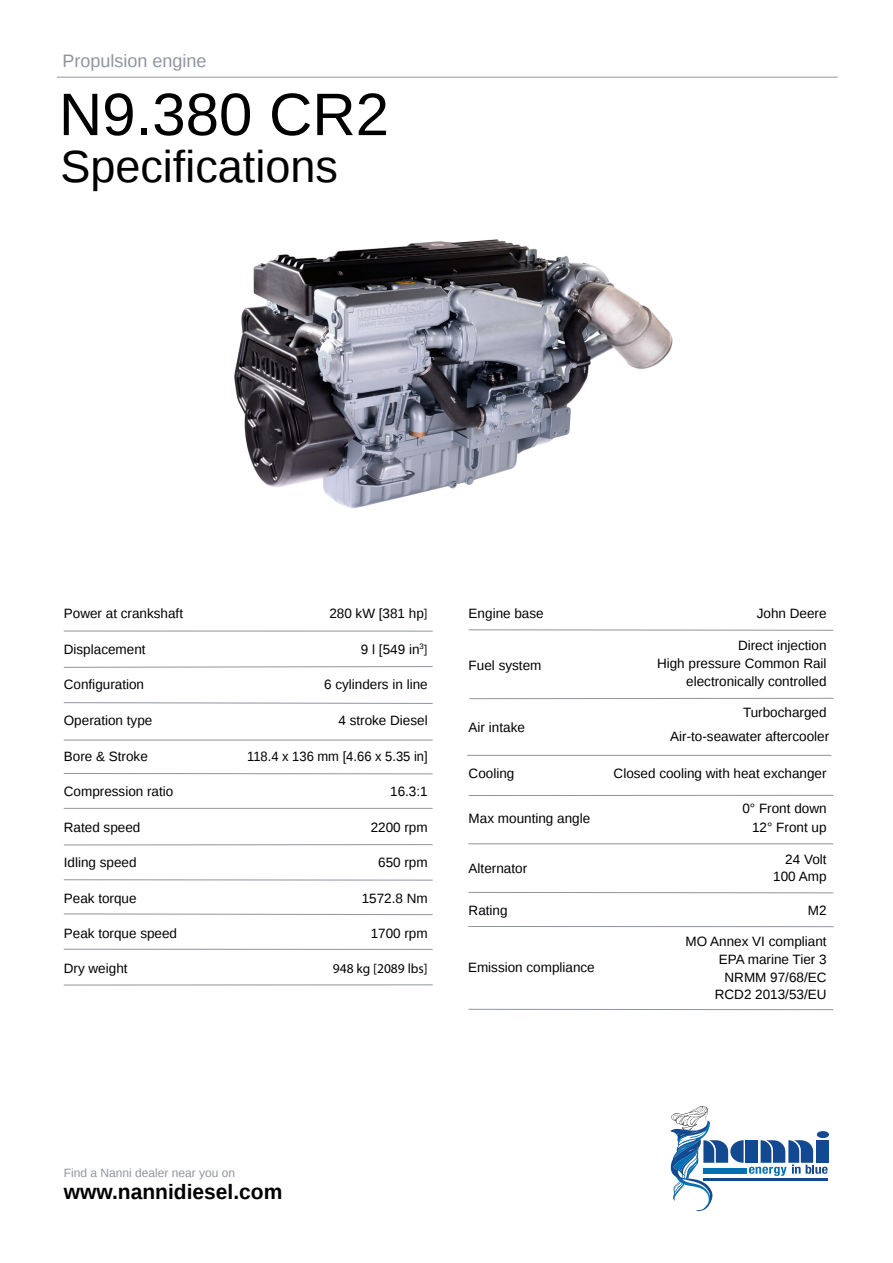
<style>
.page{position:relative;width:893px;height:1263px;background:#fff}
.page>*{position:absolute;margin:0;border:0;box-sizing:border-box;transform-origin:0 0}
.t1{font:60px "Liberation Sans";color:#000}
.t2{font:45px "Liberation Sans";color:#000}
.t3{font:700 21px "Liberation Sans";color:#000}
.t4{font:18px "Liberation Sans";color:#90949f}
.t5{font:13.5px/17.7px "Liberation Sans";color:#000;text-align:right}
.t6{font:13.5px "Liberation Sans";color:#000;scale:.96 1}
.t7{font:13.5px "Myriad Pro";color:#000}
.t8{font:12px "Liberation Sans";color:#90949f}
.s1{font-family:"Myriad Pro"}
</style>
<div class="page">
<hr style="left:57px;top:77px;width:781px;height:1px;background:#90949f">
<div style="left:817px;top:1140px;width:12px;height:23px;background:#124990"></div>
<svg style="left:670px;top:1106px;width:158px;height:105px"></svg>
<svg style="left:63px;top:666px;width:370px;height:2px"></svg>
<svg style="left:63px;top:702px;width:370px;height:2px"></svg>
<hr style="left:64px;top:740px;width:369px;height:1px;background:#90949f">
<hr style="left:64px;top:773px;width:369px;height:1px;background:#90949f">
<hr style="left:64px;top:844px;width:369px;height:1px;background:#90949f">
<hr style="left:64px;top:879px;width:369px;height:1px;background:#90949f">
<svg style="left:63px;top:913px;width:370px;height:2px"></svg>
<hr style="left:64px;top:949px;width:369px;height:1px;background:#90949f">
<hr style="left:64px;top:984px;width:369px;height:1px;background:#90949f">
<svg style="left:468px;top:629px;width:366px;height:2px"></svg>
<hr style="left:468px;top:1009px;width:365px;height:1px;background:#90949f">
<hr style="left:467px;top:755px;width:364px;height:1px;background:#90949f">
<hr style="left:468px;top:843px;width:365px;height:1px;background:#90949f">
<svg style="left:468px;top:892px;width:366px;height:1px"></svg>
<hr style="left:64px;top:808px;width:369px;height:1px;background:#90949f">
<hr style="left:64px;top:631px;width:369px;height:1px;background:#90949f">
<hr style="left:469px;top:795px;width:364px;height:1px;background:#90949f">
<hr style="left:469px;top:698px;width:364px;height:1px;background:#90949f">
<hr style="left:468px;top:926px;width:366px;height:1px;background:#90949f">
<img style="left:234px;top:239px;width:439px;height:270px">
<h3 class="t4" style="left:62px;top:51px;width:146px">Propulsion engine</h3>
<h1 class="t1" style="left:59px;top:80px;width:332px">N9.380 CR2</h1>
<h2 class="t2" style="left:60px;top:141px;width:279px">Specifications</h2>
<p class="t5" style="left:64px;top:605px;width:121px">Power at crankshaft</p>
<p class="t5" style="left:329px;top:605px;width:100px">280 kW [381 hp<span class="s1">]</span></p>
<p class="t5" style="left:64px;top:641px;width:83px">Displacement</p>
<p class="t5" style="left:361px;top:641px;width:68px">9 l [549 in<sup>3</sup><span class="s1">]</span></p>
<p class="t5" style="left:64px;top:676px;width:82px">Configuration</p>
<p class="t5" style="left:324px;top:676px;width:105px">6 cylinders in line</p>
<p class="t5" style="left:64px;top:712px;width:90px">Operation type</p>
<p class="t5" style="left:338px;top:712px;width:91px">4 stroke Diesel</p>
<p class="t5" style="left:64px;top:748px;width:86px">Bore &amp; Stroke</p>
<p class="t6" style="left:247px;top:748px;width:190px">118.4 x 136 mm [4.66 x 5.35 in]</p>
<p class="t5" style="left:64px;top:783px;width:111px">Compression ratio</p>
<p class="t5" style="left:390px;top:783px;width:39px">16.3:1</p>
<p class="t5" style="left:64px;top:818px;width:78px">Rated speed</p>
<p class="t5" style="left:371px;top:818px;width:59px">2200 rpm</p>
<p class="t5" style="left:64px;top:854px;width:74px">Idling speed</p>
<p class="t5" style="left:378px;top:854px;width:51px">650 rpm</p>
<p class="t5" style="left:64px;top:890px;width:74px">Peak torque</p>
<p class="t5" style="left:362px;top:890px;width:68px">1572.8 Nm</p>
<p class="t5" style="left:64px;top:925px;width:115px">Peak torque speed</p>
<p class="t5" style="left:371px;top:925px;width:59px">1700 rpm</p>
<p class="t5" style="left:64px;top:960px;width:65px">Dry weight</p>
<p class="t7" style="left:333px;top:960px;width:96px">948 kg [2089 lbs]</p>
<p class="t5" style="left:469px;top:605px;width:77px">Engine base</p>
<p class="t5" style="left:757px;top:605px;width:71px">John Deere</p>
<p class="t5" style="left:469px;top:657px;width:74px">Fuel system</p>
<p class="t5" style="left:657px;top:637px;width:171px">Direct injection<br>High pressure Common Rail electronically controlled</p>
<p class="t5" style="left:469px;top:719px;width:58px">Air intake</p>
<p class="t5" style="left:743px;top:704px;width:85px">Turbocharged</p>
<p class="t5" style="left:670px;top:728px;width:161px">Air-to-seawater aftercooler</p>
<p class="t5" style="left:469px;top:765px;width:47px">Cooling</p>
<p class="t5" style="left:614px;top:765px;width:214px">Closed cooling with heat exchanger</p>
<p class="t5" style="left:469px;top:810px;width:123px">Max mounting angle</p>
<p class="t5" style="left:742px;top:799px;width:86px;line-height:18.9px">0° Front down<br>12° Front up</p>
<p class="t5" style="left:469px;top:860px;width:60px">Alternator</p>
<p class="t5" style="left:773px;top:851px;width:55px">24 Volt<br>100 Amp</p>
<p class="t5" style="left:469px;top:902px;width:41px">Rating</p>
<p class="t5" style="left:808px;top:902px;width:20px">M2</p>
<p class="t5" style="left:685px;top:933px;width:143px">MO Annex VI compliant<br>EPA marine Tier 3<br>NRMM 97/68/EC<br>RCD2 2013/53/EU</p>
<p class="t5" style="left:468px;top:959px;width:128px">Emission compliance</p>
<p class="t8" style="left:64px;top:1166px;width:173px">Find a Nanni dealer near you on</p>
<h3 class="t3" style="left:64px;top:1177px;width:220px">www.nannidiesel.com</h3>
</div>
